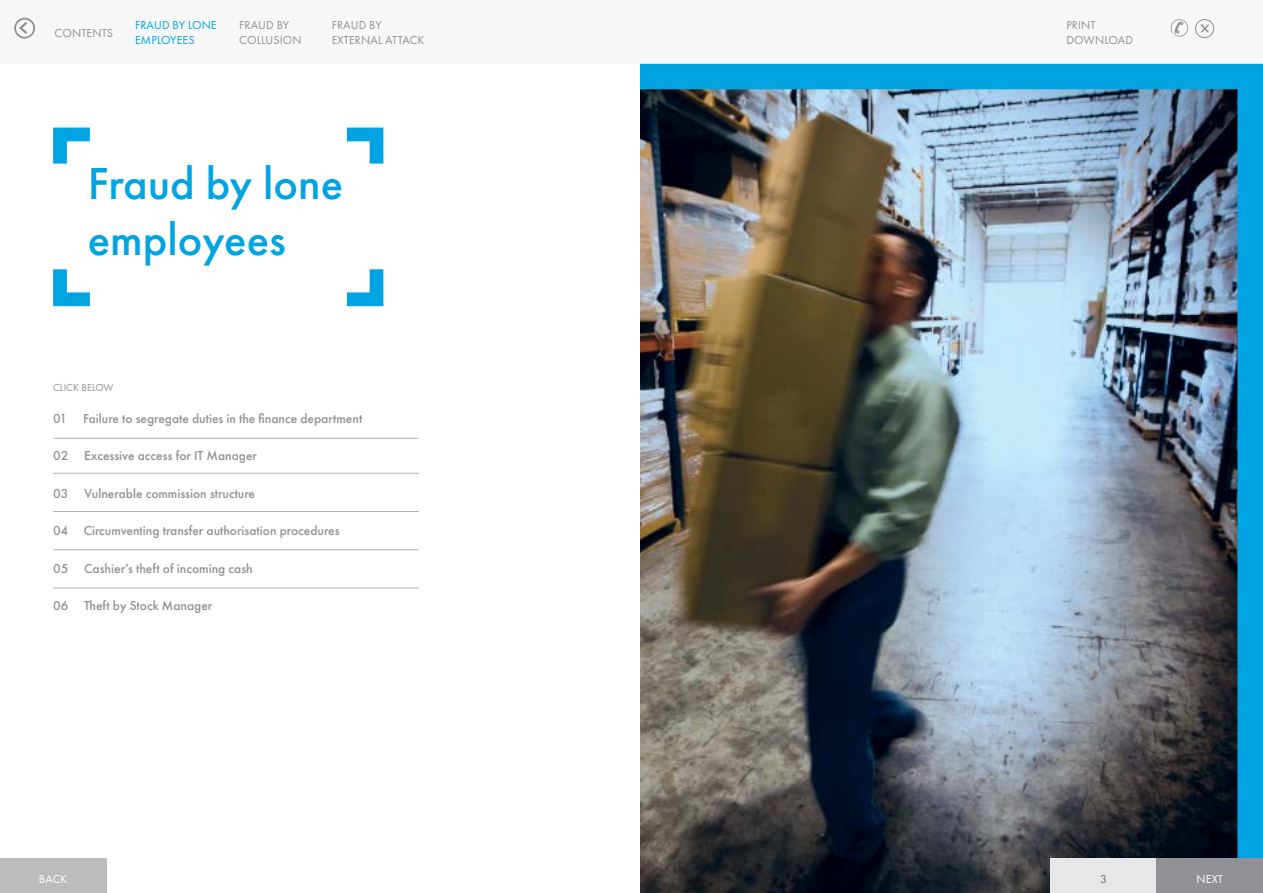
<style>
.page{position:relative;width:1263px;height:893px;background:#fff}
.page>*{position:absolute;margin:0;border:0;box-sizing:border-box;transform-origin:0 0}
.t1{font:500 46.5px/55.8px "Futura PT";color:#00a4e3}
.t2{font:500 13.5px "Futura PT";color:#8f9194}
.t3{font:12px/15px "Futura PT";letter-spacing:.01em;color:#8f9194}
.t4{font:12px/15px "Futura PT";letter-spacing:.01em;color:#00a4e3}
.t5{font:12px "Futura PT";letter-spacing:.01em;color:#fff}
.t6{font:12px "Futura PT";color:#6d6e71}
.t7{font:10.5px "Futura PT";color:#8f9194}
</style>
<div class="page">
<img style="left:640px;top:64px;width:623px;height:809px">
<div style="left:0;top:0;width:1263px;height:64px;background:#f7f7f8"></div>
<div style="left:1050px;top:859px;width:213px;height:34px;background:#e6e7e8"></div>
<div style="left:0;top:859px;width:106px;height:34px;background:#babcbe"></div>
<div style="left:1157px;top:859px;width:106px;height:34px;background:#8f9194"></div>
<svg style="left:347px;top:128px;width:36px;height:36px"></svg>
<svg style="left:347px;top:269px;width:36px;height:37px"></svg>
<svg style="left:53px;top:269px;width:37px;height:37px"></svg>
<svg style="left:53px;top:128px;width:37px;height:36px"></svg>
<hr style="left:53px;top:438px;width:366px;height:1px;background:#8f9194">
<hr style="left:53px;top:473px;width:366px;height:1px;background:#8f9194">
<hr style="left:53px;top:511px;width:366px;height:1px;background:#8f9194">
<hr style="left:53px;top:549px;width:366px;height:1px;background:#8f9194">
<hr style="left:53px;top:588px;width:366px;height:1px;background:#8f9194">
<svg style="left:19px;top:22px;width:8px;height:12px"></svg>
<div style="left:14px;top:18px;width:21px;height:21px;border:2px solid #8f9194;border-radius:50%"></div>
<svg style="left:1171px;top:19px;width:17px;height:18px"></svg>
<div style="left:1195px;top:19px;width:19px;height:19px;border:1px solid #8f9194;border-radius:50%"></div>
<svg style="left:1200px;top:25px;width:9px;height:7px"></svg>
<p class="t3" style="left:55px;top:25px;width:60px">CONTENTS</p>
<p class="t4" style="left:135px;top:18px;width:83px">FRAUD BY LONE<br>EMPLOYEES</p>
<p class="t3" style="left:239px;top:18px;width:64px">FRAUD BY<br>COLLUSION</p>
<p class="t3" style="left:332px;top:18px;width:94px">FRAUD BY<br>EXTERNAL ATTACK</p>
<p class="t3" style="left:1066px;top:18px;width:68px">PRINT<br>DOWNLOAD</p>
<h1 class="t1" style="left:88px;top:156px;width:257px">Fraud by lone employees</h1>
<p class="t7" style="left:53px;top:381px;width:62px">CLICK BELOW</p>
<p class="t2" style="left:53px;top:410px;width:311px">01 Failure to segregate duties in the finance department</p>
<p class="t2" style="left:53px;top:448px;width:205px">02 Excessive access for IT Manager</p>
<p class="t2" style="left:53px;top:485px;width:203px">03 Vulnerable commission structure</p>
<p class="t2" style="left:53px;top:523px;width:288px">04 Circumventing transfer authorisation procedures</p>
<p class="t2" style="left:53px;top:560px;width:201px">05 Cashier’s theft of incoming cash</p>
<p class="t2" style="left:53px;top:597px;width:161px">06 Theft by Stock Manager</p>
<p class="t5" style="left:39px;top:872px;width:30px">BACK</p>
<p class="t6" style="left:1100px;top:872px;width:8px">3</p>
<p class="t5" style="left:1196px;top:872px;width:28px">NEXT</p>
</div>
